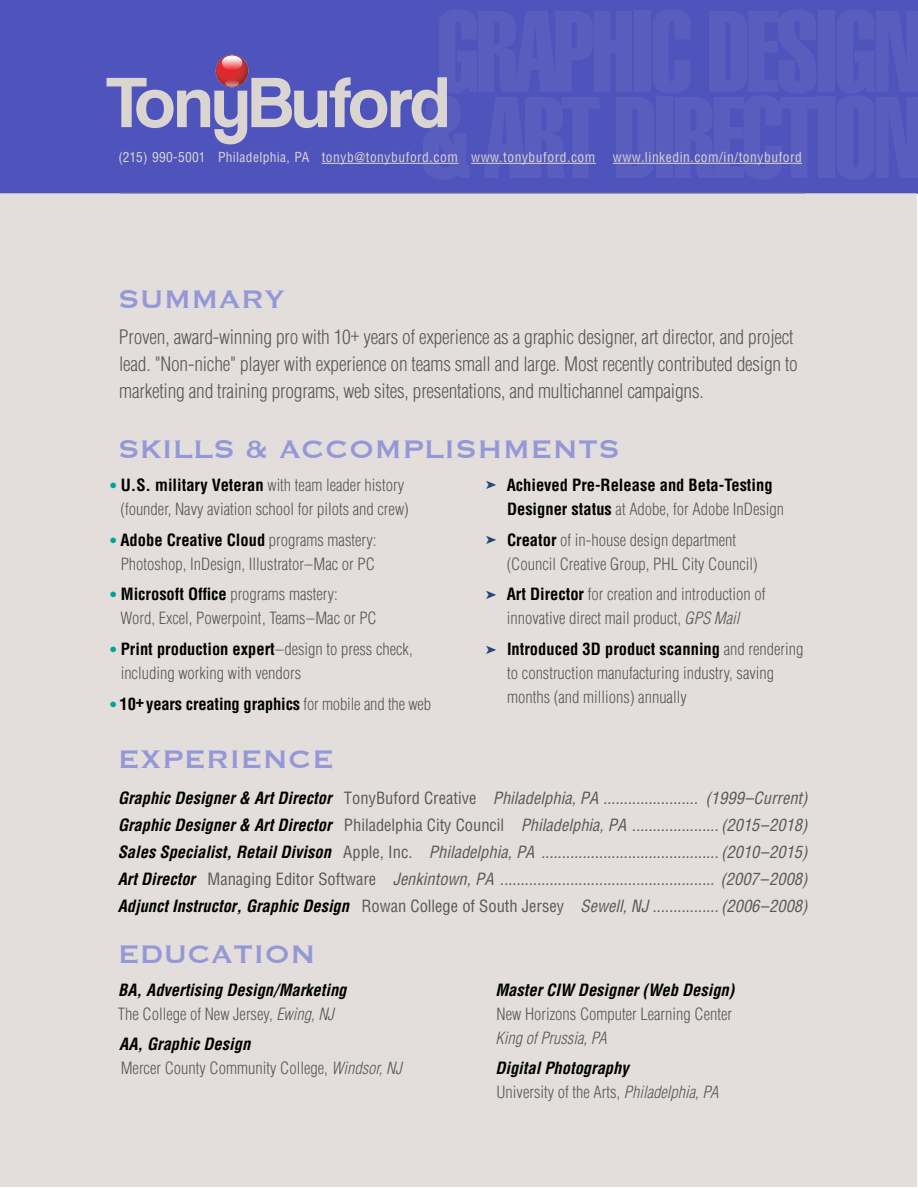
<style>
.page{position:relative;width:918px;height:1188px;background:#fff}
.page>*{position:absolute;margin:0;border:0;box-sizing:border-box;transform-origin:0 0}
.t1{font:114px "Helvetica LT Std Extra Comp";letter-spacing:-.03em;color:#dbdbdb}
.t2{font:74.25px "Coolvetica Rg";color:#dbd5d2}
.t3{font:33px "Copperplate";color:#9598d7}
.t4{font:300 condensed 19.5px/27px "Helvetica LT Std";letter-spacing:-.01em;color:#58595b}
.t5{font:300 condensed 16.5px/24px "Helvetica LT Std";color:#58595b}
.t6{font:italic condensed 16.5px/27px "Helvetica LT Std";color:#58595b;text-align:justify}
.t7{font:700 condensed 16.5px/24px "Helvetica LT Std";color:#000}
.t8{font:italic 700 condensed 16.5px/24px "Helvetica LT Std";color:#000}
.t9{font:italic 300 condensed 16.5px "Helvetica LT Std";color:#58595b}
.t10{font:condensed 13.5px "Helvetica LT Std";letter-spacing:.04em;color:#dbd5d2}
.s1{font-weight:700;font-size:15px;color:#00a399}
.s2{font-weight:700;color:#000}
.s3{font-size:15px;color:#00a399}
.s4{font-weight:300;color:#58595b}
.s5{color:#24467c}
.s6{font-style:italic}
.s7{font-style:normal}
.s8{font-weight:300;font-style:normal;color:#58595b}
.s9{font-weight:700;font-style:italic;color:#000}
</style>
<div class="page">
<div style="left:0;top:0;width:918px;height:194px;background:#4f54bc"></div>
<div style="left:0;top:194px;width:916px;height:993px;background:#e3dedc"></div>
<hr style="left:322px;top:163px;width:136px;height:1px;background:#dbd5d2">
<hr style="left:471px;top:163px;width:125px;height:1px;background:#dbd5d2">
<hr style="left:613px;top:163px;width:189px;height:1px;background:#dbd5d2">
<hr style="left:120px;top:193px;width:686px;height:1px;background:#989899">
<img style="left:215px;top:54px;width:33px;height:33px">
<h2 class="t2" style="left:106px;top:59px;width:345px">TonyBuford</h2>
<h1 class="t1" style="left:421px;top:69px;width:502px">&amp;ART DIRECTION</h1>
<p class="t10" style="left:119px;top:149px;width:341px">(215) 990-5001 Philadelphia, PA tonyb@tonybuford.com</p>
<p class="t10" style="left:471px;top:149px;width:126px">www.tonybuford.com</p>
<p class="t10" style="left:613px;top:149px;width:191px">www.linkedin.com/in/tonybuford</p>
<h3 class="t3" style="left:118px;top:277px;width:168px">SUMMARY</h3>
<p class="t4" style="left:119px;top:323px;width:681px">Proven, award-winning pro with 10+ years of experience as a graphic designer, art director, and project lead. "Non-niche" player with experience on teams small and large. Most recently contributed design to marketing and training programs, web sites, presentations, and multichannel campaigns.</p>
<h3 class="t3" style="left:118px;top:427px;width:504px">SKILLS &amp; ACCOMPLISHMENTS</h3>
<p class="t5" style="left:110px;top:473px;width:300px;text-align:right"><span class="s1">•</span> <span class="s2">U.S. military Veteran</span> with team leader history (founder, Navy aviation school for pilots and crew)</p>
<p class="t5" style="left:110px;top:527px;width:268px;text-align:center"><span class="s1">•</span> <span class="s2">Adobe Creative Cloud</span> programs mastery:<br>Photoshop, InDesign, Illustrator–Mac or PC</p>
<p class="t5" style="left:121px;top:582px;width:258px;text-indent:-10px"><span class="s1">•</span> <span class="s2">Microsoft Office</span> programs mastery:<br>Word, Excel, Powerpoint, Teams–Mac or PC</p>
<p class="t5" style="left:121px;top:637px;width:294px;text-indent:-10px"><span class="s1">•</span> <span class="s2">Print production expert</span>–design to press check, including working with vendors</p>
<p class="t7" style="left:110px;top:692px;width:322px"><span class="s3">•</span> 10+ years creating graphics <span class="s4">for mobile and the web</span></p>
<p class="t7" style="left:507px;top:473px;width:279px;text-indent:-21px"><span class="s5">➤</span> Achieved Pre-Release and Beta-Testing<br>Designer status <span class="s4">at Adobe, for Adobe InDesign</span></p>
<p class="t5" style="left:507px;top:527px;width:253px;text-indent:-21px"><span class="s5">➤</span> <span class="s2">Creator</span> of in-house design department (Council Creative Group, PHL City Council)</p>
<p class="t5" style="left:486px;top:582px;width:281px;text-align:center"><span class="s5">➤</span> <span class="s2">Art Director</span> for creation and introduction of innovative direct mail product, <span class="s6">GPS Mail</span></p>
<p class="t5" style="left:507px;top:637px;width:298px;text-indent:-21px"><span class="s5">➤</span> <span class="s2">Introduced 3D product scanning</span> and rendering to construction manufacturing industry, saving months (and millions) annually</p>
<h3 class="t3" style="left:118px;top:737px;width:218px">EXPERIENCE</h3>
<p class="t6" style="left:118px;top:784px;width:691px"><span class="s2">Graphic Designer &amp; Art Director</span> <span class="s7">TonyBuford Creative</span> Philadelphia, PA ....................... (1999–Current)<br><span class="s2">Graphic Designer &amp; Art Director</span> <span class="s7">Philadelphia City Council</span> Philadelphia, PA ..................... (2015–2018)<br><span class="s2">Sales Specialist, Retail Divison</span> <span class="s7">Apple, Inc.</span> Philadelphia, PA ...........................................(2010–2015)<br><span class="s2">Art Director</span> <span class="s7">Managing Editor Software</span> Jenkintown, PA .................................................... (2007–2008)<br><span class="s2">Adjunct Instructor, Graphic Design</span> <span class="s7">Rowan College of South Jersey</span> Sewell, NJ ................(2006–2008)</p>
<h3 class="t3" style="left:118px;top:932px;width:200px">EDUCATION</h3>
<p class="t8" style="left:118px;top:978px;width:230px">BA, Advertising Design/Marketing<br><span class="s8">The College of New Jersey,</span> <span class="s4">Ewing, NJ</span></p>
<p class="t5" style="left:119px;top:1032px;width:284px"><span class="s9">AA, Graphic Design<br></span>Mercer County Community College, <span class="s6">Windsor, NJ</span></p>
<p class="t8" style="left:495px;top:978px;width:240px">Master CIW Designer (Web Design)</p>
<p class="t5" style="left:497px;top:1001px;width:237px">New Horizons Computer Learning Center</p>
<p class="t9" style="left:495px;top:1027px;width:113px">King of Prussia, PA</p>
<p class="t5" style="left:495px;top:1056px;width:225px"><span class="s9">Digital Photography<br></span>University of the Arts, <span class="s6">Philadelphia, PA</span></p>
</div>
